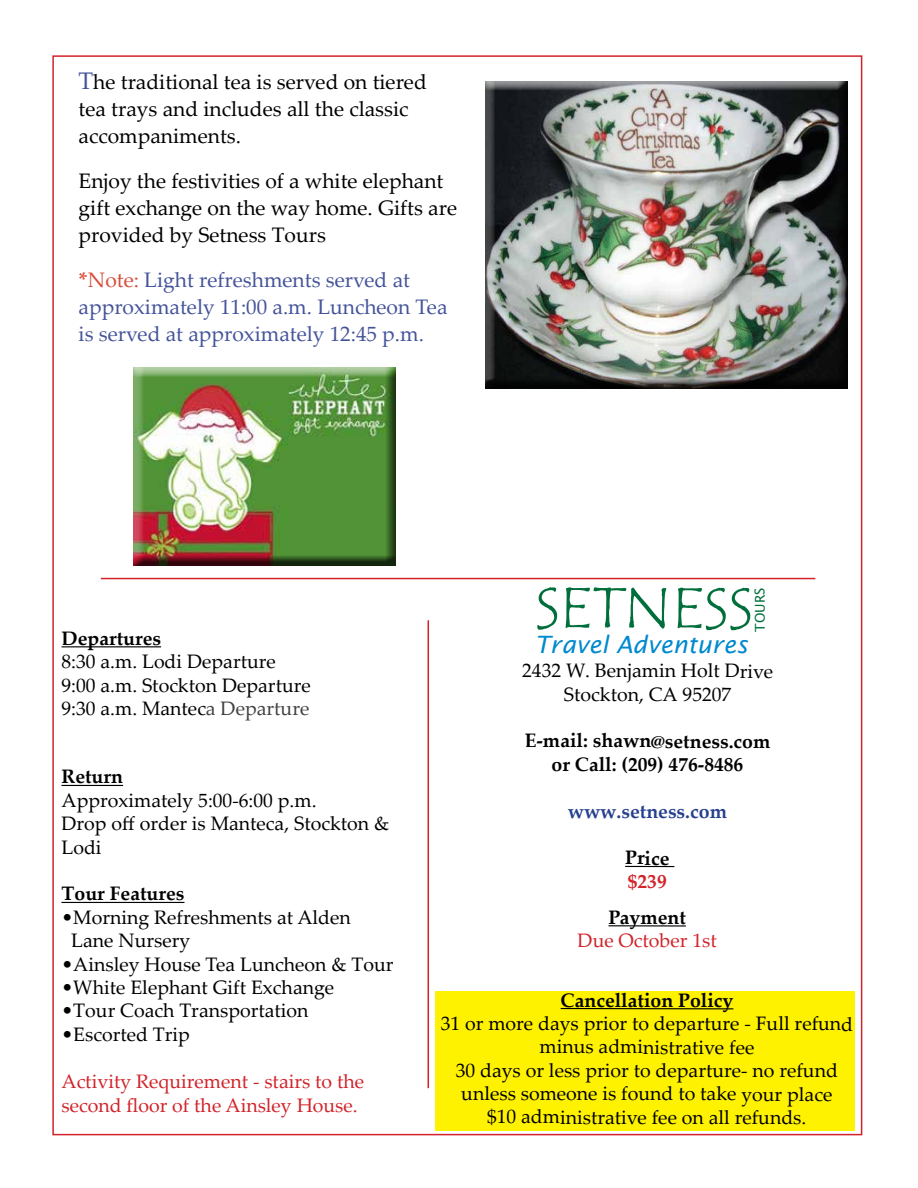
<style>
.page{position:relative;width:918px;height:1188px;background:#fff}
.page>*{position:absolute;margin:0;border:0;box-sizing:border-box;transform-origin:0 0}
.t1{font:59.1px "Tempus Sans ITC";letter-spacing:-.005em;color:#006f3b}
.t2{font:italic 24px "Lucida Sans";color:#0089cf}
.t3{font:21px/27px "Palatino Linotype";color:#000}
.t4{font:21px/27px "Palatino Linotype";color:#45549a}
.t5{font:19.5px/23.4px "Palatino Linotype";color:#000}
.t6{font:700 19.5px/23.4px "Palatino Linotype";letter-spacing:-.005em;color:#000;text-align:center}
.t7{font:19.5px/23.4px "Palatino Linotype";color:#d2232a}
.t8{font:700 19.5px "Palatino Linotype";letter-spacing:-.005em;color:#25408f}
.t9{font:700 19.5px "Palatino Linotype";color:#d2232a}
.t10{font:13.5px "Lucida Sans";letter-spacing:-.005em;color:#006f3b}
.s1{font-size:24px;color:#45549a}
.s2{font-weight:700;color:#d74e3b}
.s3{color:#d74e3b}
.s4{color:#414042}
</style>
<div class="page">
<div style="left:52px;top:55px;width:810px;height:1080px;background:#fff;border:2px solid #d2232a"></div>
<hr style="left:101px;top:578px;width:714px;height:1px;background:#d2232a">
<hr style="left:428px;top:620px;width:1px;height:468px;background:#d2232a">
<div style="left:436px;top:992px;width:419px;height:139px;background:#fff200"></div>
<hr style="left:625px;top:866px;width:49px;height:1px;background:#000">
<hr style="left:609px;top:925px;width:77px;height:2px;background:#000">
<hr style="left:561px;top:1008px;width:172px;height:1px;background:#000">
<hr style="left:62px;top:646px;width:99px;height:1px;background:#000">
<hr style="left:62px;top:785px;width:61px;height:1px;background:#000">
<hr style="left:62px;top:902px;width:122px;height:1px;background:#000">
<div style="left:483px;top:81px;width:366px;height:310px;background:#000;opacity:.75"></div>
<div style="left:133px;top:368px;width:264px;height:199px;background:#000;opacity:.75"></div>
<p class="t3" style="left:79px;top:68px;width:350px"><span class="s1">T</span>he traditional tea is served on tiered tea trays and includes all the classic accompaniments.</p>
<p class="t3" style="left:79px;top:167px;width:380px">Enjoy the festivities of a white elephant gift exchange on the way home. Gifts are provided by Setness Tours</p>
<p class="t4" style="left:79px;top:266px;width:370px"><span class="s2">*</span><span class="s3">Note:</span> Light refreshments served at approximately 11:00 a.m. Luncheon Tea is served at approximately 12:45 p.m.</p>
<p class="t6" style="left:62px;top:626px;width:101px">Departures</p>
<p class="t5" style="left:62px;top:649px;width:251px">8:30 a.m. Lodi Departure<br>9:00 a.m. Stockton Departure<br>9:30 a.m. Mantec<span class="s4">a Departure</span></p>
<p class="t6" style="left:62px;top:764px;width:63px">Return</p>
<p class="t5" style="left:62px;top:788px;width:329px">Approximately 5:00-6:00 p.m.<br>Drop off order is Manteca, Stockton &amp;<br>Lodi</p>
<p class="t6" style="left:62px;top:881px;width:125px">Tour Features</p>
<p class="t5" style="left:71px;top:905px;width:281px;text-indent:-10px">•Morning Refreshments at Alden<br>Lane Nursery</p>
<p class="t5" style="left:62px;top:952px;width:333px">•Ainsley House Tea Luncheon &amp; Tour</p>
<p class="t5" style="left:62px;top:975px;width:274px">•White Elephant Gift Exchange</p>
<p class="t5" style="left:62px;top:998px;width:249px">•Tour Coach Transportation</p>
<p class="t5" style="left:62px;top:1022px;width:130px">•Escorted Trip</p>
<p class="t7" style="left:62px;top:1069px;width:304px">Activity Requirement - stairs to the second floor of the Ainsley House.</p>
<h1 class="t1" style="left:535px;top:570px;width:219px">SETNESS</h1>
<p class="t2" style="left:535px;top:631px;width:214px">Travel Adventures</p>
<p class="t5" style="left:522px;top:658px;width:253px;text-align:center">2432 W. Benjamin Holt Drive<br>Stockton, CA 95207</p>
<p class="t6" style="left:525px;top:728px;width:247px">E-mail: shawn@setness.com or Call: (209) 476-8486</p>
<p class="t8" style="left:568px;top:797px;width:161px">www.setness.com</p>
<p class="t6" style="left:625px;top:845px;width:46px">Price</p>
<p class="t9" style="left:628px;top:867px;width:41px">$239</p>
<p class="t6" style="left:609px;top:905px;width:79px">Payment</p>
<p class="t7" style="left:578px;top:928px;width:141px">Due October 1st</p>
<p class="t10" style="left:752px;top:632px;width:46px;rotate:-90deg">TOURS</p>
<p class="t6" style="left:561px;top:988px;width:174px">Cancellation Policy</p>
<p class="t5" style="left:441px;top:1011px;width:414px;text-align:center">31 or more days prior to departure - Full refund minus administrative fee<br>30 days or less prior to departure- no refund unless someone is found to take your place<br>$10 administrative fee on all refunds.</p>
</div>
